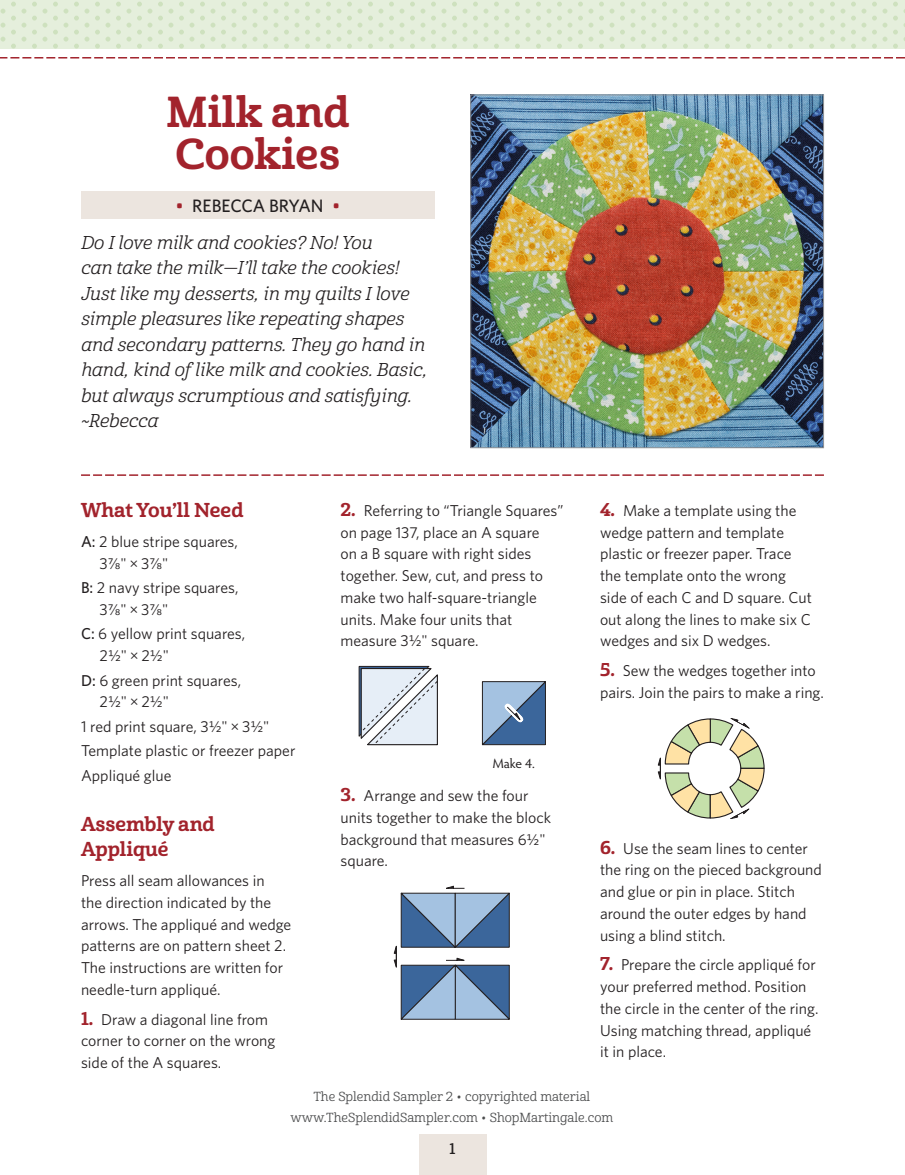
<style>
.page{position:relative;width:905px;height:1175px;background:#fff}
.page>*{position:absolute;margin:0;border:0;box-sizing:border-box;transform-origin:0 0}
.t1{font:42px/42px "Cabrito Nor Bol";color:#a2232c}
.t2{font:19.5px/25.5px "Cabrito Nor Bol";color:#a2232c}
.t3{font:18px/25.5px "Cabrito Nor Reg It";color:#231f20}
.t4{font:500 18px "Whitney";color:#231f20}
.t5{font:15.75px/21.8px "Whitney";color:#231f20}
.t6{font:15px "Cabrito Nor Dem";color:#231f20}
.t7{font:13.5px "Hypatia Sans Pro";color:#231f20}
.t8{font:12.75px/21px "Cabrito Nor Reg";color:#4b4c4d;text-align:center}
.s1{color:#a2232c}
.s2{font-weight:500}
.s3{font-family:"Cabrito Nor Bol";font-size:18px;color:#a2232c}
.s4{font-size:19.5px}
</style>
<div class="page">
<div style="left:418px;top:1134px;width:68px;height:40px;background:#ece5df"></div>
<svg style="left:0;top:0;width:904px;height:49px;fill:#e5efdc"></svg>
<svg style="left:0;top:57px;width:904px;height:1px"></svg>
<div style="left:81px;top:191px;width:353px;height:27px;background:#ece5df"></div>
<svg style="left:81px;top:474px;width:743px;height:2px"></svg>
<svg style="left:358px;top:665px;width:80px;height:80px"></svg>
<svg style="left:481px;top:681px;width:65px;height:65px"></svg>
<svg style="left:394px;top:885px;width:116px;height:135px"></svg>
<svg style="left:658px;top:718px;width:107px;height:101px"></svg>
<img style="left:472px;top:96px;width:350px;height:350px">
<div style="left:470px;top:94px;width:354px;height:354px;border:1px solid #939598"></div>
<h1 class="t1" style="left:166px;top:95px;width:185px">Milk and<br>Cookies</h1>
<p class="t4" style="left:176px;top:199px;width:166px"><span class="s1">•</span> REBECCA BRYAN <span class="s1">•</span></p>
<p class="t3" style="left:81px;top:231px;width:347px">Do I love milk and cookies? No! You<br>can take the milk—I’ll take the cookies!<br>Just like my desserts, in my quilts I love simple pleasures like repeating shapes and secondary patterns. They go hand in hand, kind of like milk and cookies. Basic, but always scrumptious and satisfying. ~Rebecca</p>
<p class="t2" style="left:81px;top:499px;width:164px">What You’ll Need</p>
<p class="t5" style="left:100px;top:532px;width:140px;text-indent:-19px"><span class="s2">A:</span> 2 blue stripe squares,<br>3⅞" × 3⅞"</p>
<p class="t5" style="left:100px;top:578px;width:140px;text-indent:-19px"><span class="s2">B:</span> 2 navy stripe squares,<br>3⅞" × 3⅞"</p>
<p class="t5" style="left:100px;top:624px;width:147px;text-indent:-19px"><span class="s2">C:</span> 6 yellow print squares,<br>2½" × 2½"</p>
<p class="t5" style="left:100px;top:670px;width:143px;text-indent:-19px"><span class="s2">D:</span> 6 green print squares,<br>2½" × 2½"</p>
<p class="t5" style="left:81px;top:715px;width:216px;line-height:24.5px">1 red print square, 3½" × 3½"<br>Template plastic or freezer paper<br>Appliqué glue</p>
<p class="t2" style="left:81px;top:813px;width:135px">Assembly and<br>Appliqué</p>
<p class="t5" style="left:81px;top:871px;width:212px">Press all seam allowances in<br>the direction indicated by the arrows. The appliqué and wedge patterns are on pattern sheet 2.<br>The instructions are written for needle-turn appliqué.</p>
<p class="t5" style="left:81px;top:1009px;width:196px"><span class="s3">1.</span> Draw a diagonal line from corner to corner on the wrong side of the A squares.</p>
<p class="t5" style="left:340px;top:501px;width:224px"><span class="s3">2.</span> Referring to “Triangle Squares” on page 137, place an A square<br>on a B square with right sides together. Sew, cut, and press to make two half-square-triangle units. Make four units that measure 3½" square.</p>
<p class="t7" style="left:493px;top:755px;width:44px">Make 4.</p>
<p class="t5" style="left:340px;top:786px;width:212px"><span class="s3">3.</span> Arrange and sew the four units together to make the block background that measures 6½" square.</p>
<p class="t5" style="left:600px;top:501px;width:213px"><span class="s3">4.</span> Make a template using the wedge pattern and template plastic or freezer paper. Trace the template onto the wrong side of each C and D square. Cut out along the lines to make six C wedges and six D wedges.</p>
<p class="t5" style="left:600px;top:661px;width:225px"><span class="s3">5.</span> Sew the wedges together into pairs. Join the pairs to make a ring.</p>
<p class="t5" style="left:600px;top:838px;width:223px"><span class="s3">6.</span> Use the seam lines to center the ring on the pieced background and glue or pin in place. Stitch around the outer edges by hand using a blind stitch.</p>
<p class="t5" style="left:600px;top:955px;width:220px"><span class="s3">7.</span> Prepare the circle appliqué for your preferred method. Position the circle in the center of the ring.<br>Using matching thread, appliqué it in place.</p>
<p class="t8" style="left:290px;top:1086px;width:324px">The Splendid Sampler 2 <span class="s4">•</span> copyrighted material www.TheSplendidSampler.com <span class="s4">•</span> ShopMartingale.com</p>
<p class="t6" style="left:449px;top:1142px;width:7px">1</p>
</div>
